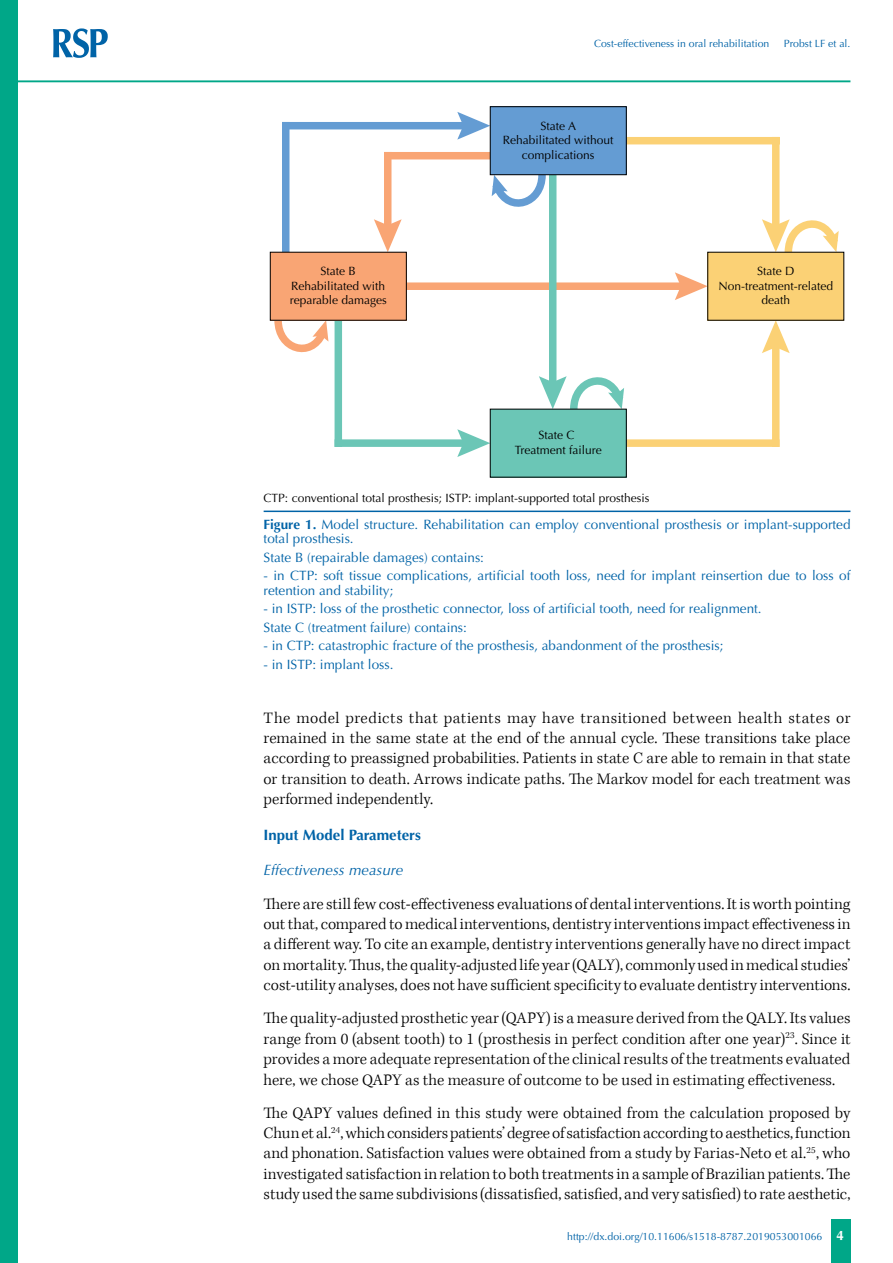
<style>
.page{position:relative;width:893px;height:1263px;background:#fff}
.page>*{position:absolute;margin:0;border:0;box-sizing:border-box;transform-origin:0 0}
.t1{font:300 16.5px/20.4px "Kepler Std";color:#000;text-align:justify}
.t2{font:700 15px "Optima LT Std";color:#0063a7}
.t3{font:italic 15px "Optima LT Std";color:#0063a7}
.t4{font:13.5px/14.2px "Optima LT Std";color:#0063a7}
.t5{font:700 13.5px "Optima LT Std";color:#fff}
.t6{font:12px/14.4px "Optima";color:#000;text-align:center}
.t7{font:12px "Optima LT Std";color:#000}
.t8{font:10.5px "Optima LT Std";color:#0063a7}
.s1{font-weight:700}
</style>
<div class="page">
<div style="left:831px;top:1220px;width:20px;height:43px;background:#00a788"></div>
<div style="left:0;top:0;width:18px;height:1263px;background:#00a788"></div>
<svg style="left:53px;top:28px;width:55px;height:30px"></svg>
<hr style="left:18px;top:80px;width:832px;height:2px;background:#00a788">
<hr style="left:264px;top:511px;width:586px;height:1px;background:#0063a7">
<div style="left:398px;top:282px;width:287px;height:8px;background:#f9a574"></div>
<svg style="left:675px;top:272px;width:32px;height:28px"></svg>
<div style="left:549px;top:175px;width:7px;height:212px;background:#6bc6b6"></div>
<div style="left:622px;top:137px;width:154px;height:7px;background:#fbd175"></div>
<div style="left:626px;top:439px;width:150px;height:8px;background:#fbd175"></div>
<div style="left:772px;top:141px;width:7px;height:89px;background:#fbd175"></div>
<div style="left:772px;top:343px;width:7px;height:100px;background:#fbd175"></div>
<svg style="left:762px;top:321px;width:28px;height:32px"></svg>
<div style="left:338px;top:439px;width:130px;height:8px;background:#6bc6b6"></div>
<svg style="left:457px;top:429px;width:33px;height:28px"></svg>
<div style="left:335px;top:320px;width:7px;height:123px;background:#6bc6b6"></div>
<div style="left:282px;top:126px;width:7px;height:126px;background:#649cd3"></div>
<div style="left:388px;top:152px;width:102px;height:7px;background:#f9a574"></div>
<div style="left:286px;top:122px;width:182px;height:7px;background:#649cd3"></div>
<svg style="left:457px;top:112px;width:33px;height:28px"></svg>
<div style="left:384px;top:156px;width:7px;height:74px;background:#f9a574"></div>
<svg style="left:374px;top:219px;width:28px;height:33px"></svg>
<svg style="left:539px;top:370px;width:88px;height:39px"></svg>
<svg style="left:489px;top:167px;width:60px;height:40px"></svg>
<svg style="left:274px;top:321px;width:55px;height:32px"></svg>
<svg style="left:762px;top:213px;width:81px;height:39px"></svg>
<div style="left:708px;top:252px;width:136px;height:68px;background:#fbd175"></div>
<div style="left:270px;top:252px;width:136px;height:68px;background:#f9a574"></div>
<div style="left:270px;top:252px;width:137px;height:69px;border:1px solid #000"></div>
<div style="left:490px;top:107px;width:136px;height:68px;background:#649cd3"></div>
<div style="left:490px;top:106px;width:137px;height:69px;border:1px solid #000"></div>
<div style="left:490px;top:409px;width:136px;height:68px;background:#6bc6b6"></div>
<div style="left:490px;top:409px;width:137px;height:68px;border:1px solid #000"></div>
<p class="t8" style="left:594px;top:37px;width:177px">Cost-effectiveness in oral rehabilitation</p>
<p class="t8" style="left:784px;top:37px;width:68px">Probst LF et al.</p>
<p class="t6" style="left:290px;top:264px;width:99px">State B<br>Rehabilitated with reparable damages</p>
<p class="t6" style="left:503px;top:119px;width:112px">State A<br>Rehabilitated without complications</p>
<p class="t6" style="left:515px;top:428px;width:89px">State C<br>Treatment failure</p>
<p class="t6" style="left:718px;top:264px;width:116px">State D<br>Non-treatment-related death</p>
<p class="t7" style="left:264px;top:491px;width:387px">CTP: conventional total prosthesis; ISTP: implant-supported total prosthesis</p>
<p class="t4" style="left:264px;top:518px;width:588px"><span class="s1">Figure 1.</span> Model structure. Rehabilitation can employ conventional prosthesis or implant-supported total prosthesis.</p>
<p class="t4" style="left:264px;top:550px;width:222px">State B (repairable damages) contains:</p>
<p class="t4" style="left:264px;top:569px;width:588px">- in CTP: soft tissue complications, artificial tooth loss, need for implant reinsertion due to loss of retention and stability;</p>
<p class="t4" style="left:264px;top:599px;width:499px;line-height:18.5px">- in ISTP: loss of the prosthetic connector, loss of artificial tooth, need for realignment.<br>State C (treatment failure) contains:</p>
<p class="t4" style="left:264px;top:639px;width:461px">- in CTP: catastrophic fracture of the prosthesis, abandonment of the prosthesis;</p>
<p class="t4" style="left:264px;top:657px;width:131px">- in ISTP: implant loss.</p>
<p class="t1" style="left:264px;top:708px;width:588px">The model predicts that patients may have transitioned between health states or remained in the same state at the end of the annual cycle. These transitions take place according to preassigned probabilities. Patients in state C are able to remain in that state or transition to death. Arrows indicate paths. The Markov model for each treatment was performed independently.</p>
<p class="t2" style="left:264px;top:826px;width:159px">Input Model Parameters</p>
<p class="t3" style="left:264px;top:862px;width:141px">Effectiveness measure</p>
<p class="t1" style="left:264px;top:894px;width:588px">There are still few cost-effectiveness evaluations of dental interventions. It is worth pointing out that, compared to medical interventions, dentistry interventions impact effectiveness in a different way. To cite an example, dentistry interventions generally have no direct impact on mortality. Thus, the quality-adjusted life year (QALY), commonly used in medical studies’ cost-utility analyses, does not have sufficient specificity to evaluate dentistry interventions.</p>
<p class="t1" style="left:264px;top:1009px;width:588px">The quality-adjusted prosthetic year (QAPY) is a measure derived from the QALY. Its values range from 0 (absent tooth) to 1 (prosthesis in perfect condition after one year)<sup>23</sup>. Since it provides a more adequate representation of the clinical results of the treatments evaluated here, we chose QAPY as the measure of outcome to be used in estimating effectiveness.</p>
<p class="t1" style="left:264px;top:1103px;width:588px">The QAPY values defined in this study were obtained from the calculation proposed by Chun et al.<sup>24</sup>, which considers patients’ degree of satisfaction according to aesthetics, function and phonation. Satisfaction values were obtained from a study by Farias-Neto et al.<sup>25</sup>, who investigated satisfaction in relation to both treatments in a sample of Brazilian patients. The study used the same subdivisions (dissatisfied, satisfied, and very satisfied) to rate aesthetic,</p>
<p class="t8" style="left:567px;top:1230px;width:257px">http://dx.doi.org/10.11606/s1518-8787.2019053001066</p>
<p class="t5" style="left:836px;top:1228px;width:9px">4</p>
</div>
